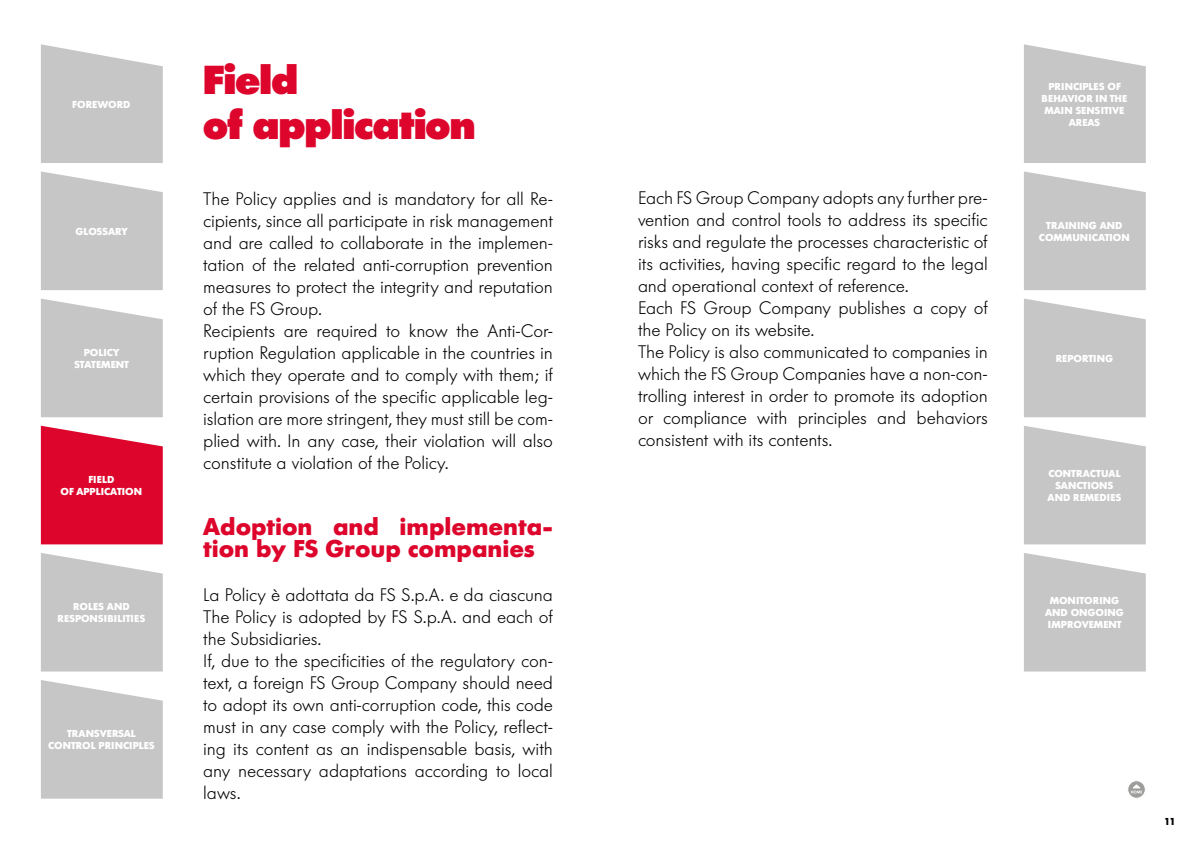
<style>
.page{position:relative;width:1191px;height:842px;background:#fff}
.page>*{position:absolute;margin:0;border:0;box-sizing:border-box;transform-origin:0 0}
.t1{font:800 40px/45px "Futura Serie BQ";letter-spacing:-.02em;color:#dd052b}
.t2{font:700 24px/22px "Futura Serie BQ";color:#dd052b}
.t3{font:300 18px/22px "Futura Serie BQ";letter-spacing:-.005em;color:#000}
.t4{font:700 10px/12px "Futura Serie BQ";color:#fff;text-align:center}
.t5{font:700 10px "Futura Serie BQ";color:#000}
</style>
<div class="page">
<svg style="left:1024px;top:44px;width:121px;height:119px;background:#cbcbcb"></svg>
<svg style="left:1024px;top:171px;width:121px;height:119px;background:#cbcbcb"></svg>
<svg style="left:1024px;top:553px;width:121px;height:118px;background:#cacaca"></svg>
<svg style="left:1024px;top:426px;width:121px;height:118px;background:#cacaca"></svg>
<svg style="left:1024px;top:299px;width:121px;height:118px;background:#cacaca"></svg>
<svg style="left:1127px;top:781px;width:18px;height:17px"></svg>
<div style="left:1127px;top:780px;width:18px;height:19px;border:1px solid #fff;border-radius:50%"></div>
<svg style="left:1130px;top:784px;width:12px;height:9px"></svg>
<svg style="left:41px;top:44px;width:122px;height:119px;background:#cbcbcb"></svg>
<svg style="left:41px;top:171px;width:122px;height:119px;background:#cbcbcb"></svg>
<svg style="left:41px;top:680px;width:122px;height:119px;background:#cbcbcb"></svg>
<svg style="left:41px;top:553px;width:122px;height:118px;background:#cbcbcb"></svg>
<svg style="left:41px;top:426px;width:122px;height:118px;background:#df1a3d"></svg>
<svg style="left:41px;top:299px;width:122px;height:118px;background:#cacaca"></svg>
<p class="t4" style="left:72px;top:98px;width:60px">FOREWORD</p>
<p class="t4" style="left:75px;top:225px;width:54px">GLOSSARY</p>
<p class="t4" style="left:74px;top:346px;width:56px">POLICY<br>STATEMENT</p>
<p class="t4" style="left:61px;top:473px;width:83px">FIELD<br>OF APPLICATION</p>
<p class="t4" style="left:58px;top:601px;width:89px">ROLES AND<br>RESPONSIBILITIES</p>
<p class="t4" style="left:48px;top:728px;width:108px">TRANSVERSAL<br>CONTROL PRINCIPLES</p>
<h1 class="t1" style="left:203px;top:57px;width:274px">Field<br>of application</h1>
<p class="t3" style="left:203px;top:188px;width:351px">The Policy applies and is mandatory for all Re&shy;cipients, since all participate in risk management and are called to collaborate in the implemen&shy;tation of the related anti-corruption prevention measures to protect the integrity and reputation of the FS Group.<br>Recipients are required to know the Anti-Cor&shy;ruption Regulation applicable in the countries in which they operate and to comply with them; if certain provisions of the specific applicable leg&shy;islation are more stringent, they must still be com&shy;plied with. In any case, their violation will also constitute a violation of the Policy.</p>
<h2 class="t2" style="left:203px;top:515px;width:351px">Adoption and implementa&shy;tion by FS Group companies</h2>
<p class="t3" style="left:203px;top:584px;width:351px">La Policy è adottata da FS S.p.A. e da ciascuna The Policy is adopted by FS S.p.A. and each of the Subsidiaries.<br>If, due to the specificities of the regulatory con&shy;text, a foreign FS Group Company should need to adopt its own anti-corruption code, this code must in any case comply with the Policy, reflect&shy;ing its content as an indispensable basis, with any necessary adaptations according to local laws.</p>
<p class="t3" style="left:638px;top:187px;width:351px">Each FS Group Company adopts any further pre&shy;vention and control tools to address its specific risks and regulate the processes characteristic of its activities, having specific regard to the legal and operational context of reference.<br>Each FS Group Company publishes a copy of the Policy on its website.<br>The Policy is also communicated to companies in which the FS Group Companies have a non-con&shy;trolling interest in order to promote its adoption or compliance with principles and behaviors consistent with its contents.</p>
<p class="t4" style="left:1041px;top:80px;width:87px">PRINCIPLES OF<br>BEHAVIOR IN THE<br>MAIN SENSITIVE<br>AREAS</p>
<p class="t4" style="left:1039px;top:219px;width:92px">TRAINING AND<br>COMMUNICATION</p>
<p class="t4" style="left:1055px;top:352px;width:59px">REPORTING</p>
<p class="t4" style="left:1047px;top:467px;width:75px">CONTRACTUAL<br>SANCTIONS<br>AND REMEDIES</p>
<p class="t4" style="left:1045px;top:595px;width:80px">MONITORING<br>AND ONGOING<br>IMPROVEMENT</p>
<p class="t5" style="left:1163px;top:816px;width:13px">11</p>
</div>
